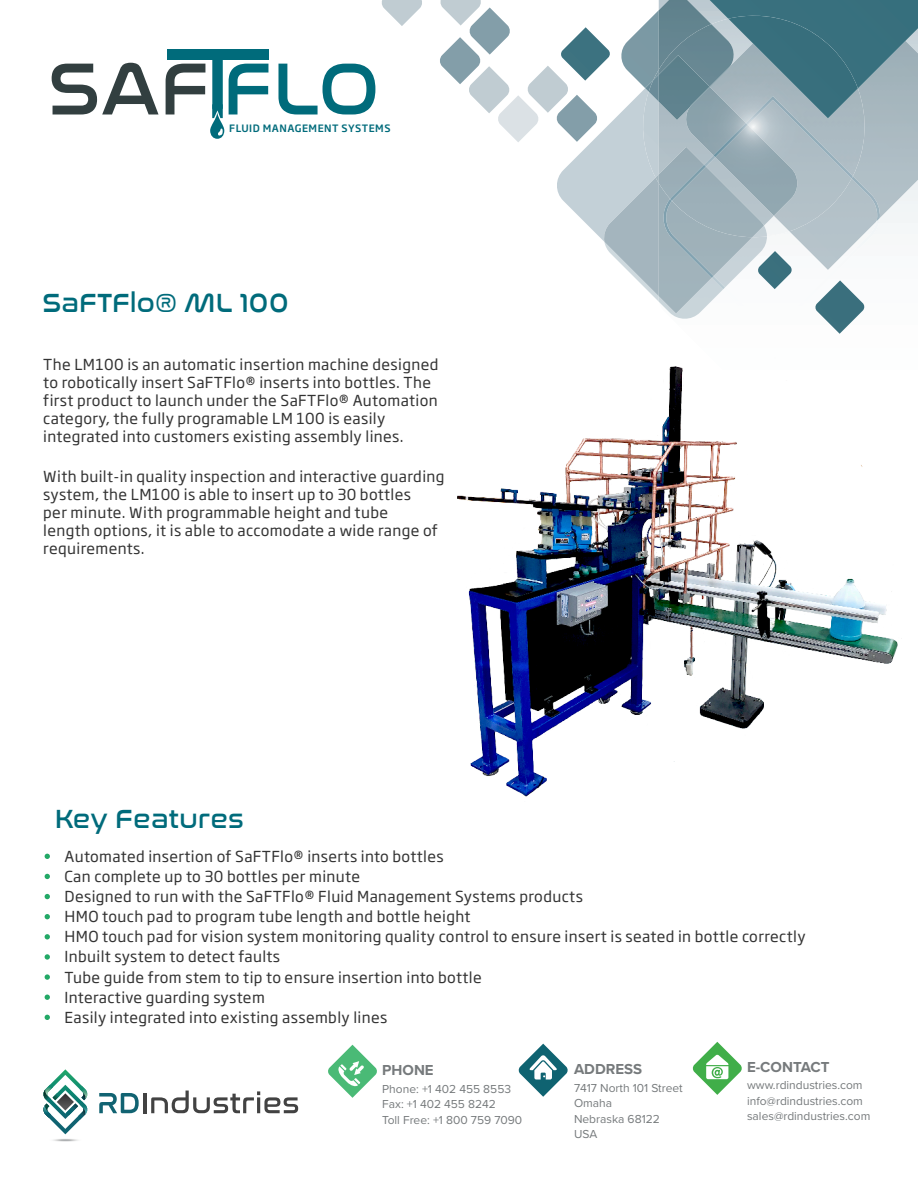
<style>
.page{position:relative;width:918px;height:1188px;background:#fff}
.page>*{position:absolute;margin:0;border:0;box-sizing:border-box;transform-origin:0 0}
.t1{font:75.3px "Nasalization Rg";color:#323f40}
.Body_Text{font:27px "Nasalization Rg";color:#006b7b}
.Body_Text-2{font:15px/18px "Soho Gothic Pro";letter-spacing:.025em;color:#333}
.t2{font:700 15px "Proxima Nova";color:#767a7c}
.t3{font:12px/15.6px "Proxima Nova";color:#767a7c}
.t4{font:500 10.05px "Soho Gothic Pro";letter-spacing:.05em;color:#006b7b}
.s1{font-size:87.9px;color:#006b7b}
.s2{color:#006b7b}
.s3{color:#fff}
</style>
<div class="page">
<svg style="left:518px;top:1044px;width:50px;height:53px"></svg>
<svg style="left:328px;top:1045px;width:49px;height:53px"></svg>
<svg style="left:692px;top:1042px;width:50px;height:53px"></svg>
<svg style="left:99px;top:1093px;width:40px;height:20px"></svg>
<hr style="left:143px;top:1093px;width:3px;height:20px;background:#424242">
<svg style="left:151px;top:1091px;width:147px;height:22px"></svg>
<img style="left:53px;top:1139px;width:25px;height:3px">
<svg style="left:43px;top:1069px;width:45px;height:65px"></svg>
<svg style="left:440px;top:0;width:478px;height:334px"></svg>
<svg style="left:381px;top:0;width:41px;height:26px"></svg>
<img style="left:457px;top:366px;width:441px;height:431px">
<div style="left:167px;top:49px;width:102px;height:11px;background:#006b7b"></div>
<svg style="left:210px;top:104px;width:14px;height:35px"></svg>
<p class="t1" style="left:48px;top:20px;width:333px">SΑF<span class="s1">T</span><span class="s2">FLO</span></p>
<p class="t4" style="left:229px;top:120px;width:163px">FLUID MANAGEMENT SYSTEMS</p>
<p class="Body_Text" style="left:43px;top:279px;width:248px">SaFTFlo® ML 100</p>
<p class="Body_Text-2" style="left:43px;top:354px;width:397px">The LM100 is an automatic insertion machine designed to robotically insert SaFTFlo® inserts into bottles. The first product to launch under the SaFTFlo® Automation category, the fully programable LM 100 is easily integrated into customers existing assembly lines.</p>
<p class="Body_Text-2" style="left:43px;top:467px;width:403px">With built-in quality inspection and interactive guarding system, the LM100 is able to insert up to 30 bottles<br>per minute. With programmable height and tube<br>length options, it is able to accomodate a wide range of requirements.</p>
<p class="Body_Text" style="left:55px;top:794px;width:191px">Key Features</p>
<p class="Body_Text-2" style="left:43px;top:847px;width:402px"><span class="s3">•</span> Automated insertion of SaFTFlo® inserts into bottles</p>
<p class="Body_Text-2" style="left:43px;top:867px;width:318px"><span class="s3">•</span> Can complete up to 30 bottles per minute</p>
<p class="Body_Text-2" style="left:43px;top:887px;width:541px"><span class="s3">•</span> Designed to run with the SaFTFlo® Fluid Management Systems products</p>
<p class="Body_Text-2" style="left:43px;top:907px;width:429px"><span class="s3">•</span> HMO touch pad to program tube length and bottle height</p>
<p class="Body_Text-2" style="left:43px;top:927px;width:764px"><span class="s3">•</span> HMO touch pad for vision system monitoring quality control to ensure insert is seated in bottle correctly</p>
<p class="Body_Text-2" style="left:43px;top:947px;width:238px"><span class="s3">•</span> Inbuilt system to detect faults</p>
<p class="Body_Text-2" style="left:43px;top:967px;width:440px"><span class="s3">•</span> Tube guide from stem to tip to ensure insertion into bottle</p>
<p class="Body_Text-2" style="left:43px;top:987px;width:223px"><span class="s3">•</span> Interactive guarding system</p>
<p class="Body_Text-2" style="left:43px;top:1008px;width:346px"><span class="s3">•</span> Easily integrated into existing assembly lines</p>
<p class="t2" style="left:382px;top:1059px;width:53px">PHONE</p>
<p class="t3" style="left:382px;top:1080px;width:142px">Phone: +1 402 455 8553<br>Fax: +1 402 455 8242<br>Toll Free: +1 800 759 7090</p>
<p class="t2" style="left:574px;top:1058px;width:70px">ADDRESS</p>
<p class="t3" style="left:574px;top:1079px;width:110px">7417 North 101 Street<br>Omaha<br>Nebraska 68122<br>USA</p>
<p class="t2" style="left:747px;top:1056px;width:84px">E-CONTACT</p>
<p class="t3" style="left:747px;top:1077px;width:125px">www.rdindustries.com info@rdindustries.com sales@rdindustries.com</p>
</div>
